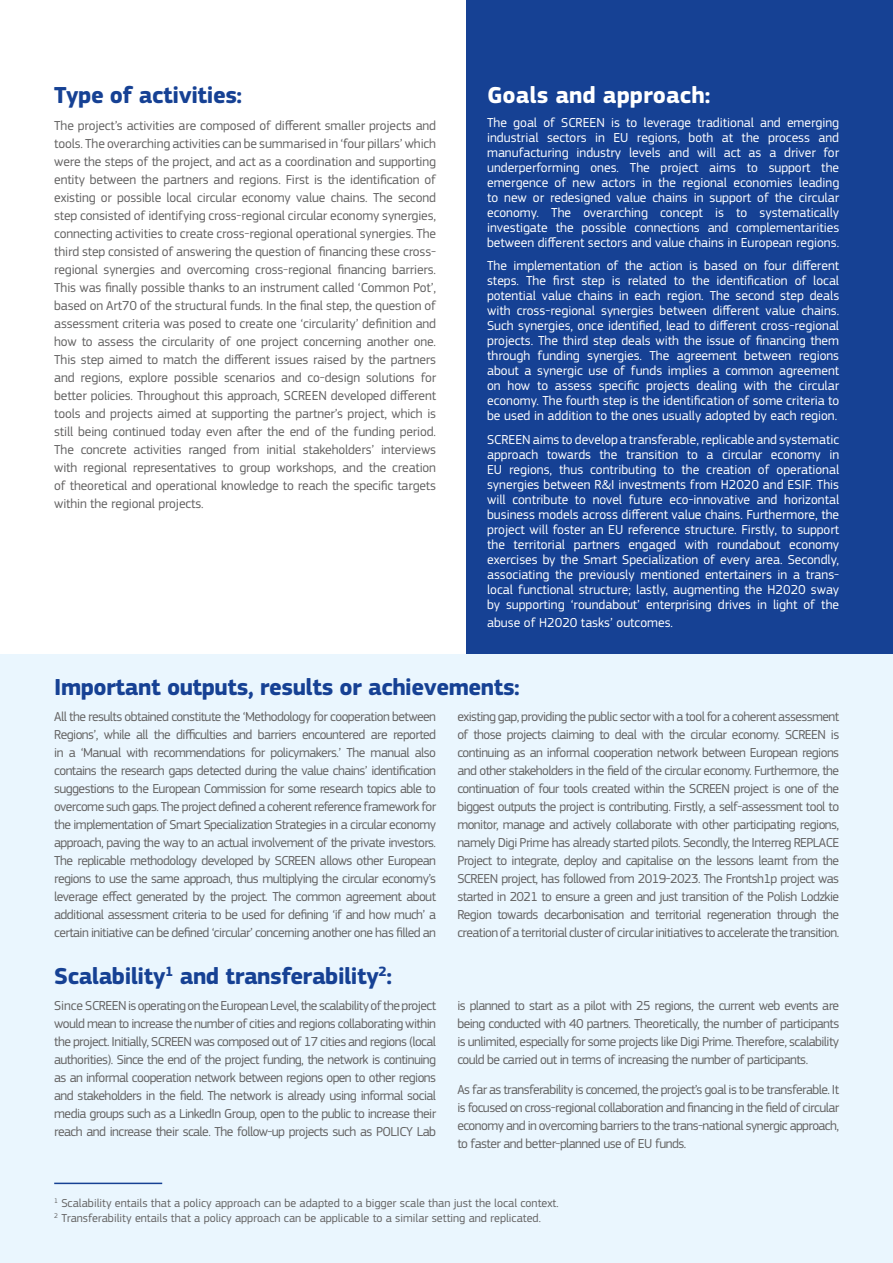
<style>
.page{position:relative;width:893px;height:1263px;background:#fff}
.page>*{position:absolute;margin:0;border:0;box-sizing:border-box;transform-origin:0 0}
.t1{font:700 24px "EC Square Sans Pro";letter-spacing:-.02em;color:#164194}
.t2{font:700 24px "EC Square Sans Pro";color:#fff}
.Body_Text{font:13.5px/18px "EC Square Sans Pro";letter-spacing:-.04em;color:#646363;text-align:justify}
.Body_Text-2{font:13.5px/15px "EC Square Sans Pro";color:#fff;text-align:justify}
.Footnotes{font:12px "EC Square Sans Pro";color:#646363}
</style>
<div class="page">
<div style="left:466px;top:0;width:427px;height:655px;background:#164194"></div>
<div style="left:0;top:655px;width:892px;height:608px;background:#eaf6fe"></div>
<hr style="left:54px;top:1182px;width:108px;height:2px;background:#164194">
<h2 class="t1" style="left:54px;top:81px;width:189px">Type of activities:</h2>
<p class="Body_Text" style="left:54px;top:116px;width:383px">The project’s activities are composed of different smaller projects and tools. The overarching activities can be summarised in ‘four pillars’ which were the steps of the project, and act as a coordination and supporting entity between the partners and regions. First is the identification of existing or possible local circular economy value chains. The second step consisted of identifying cross-regional circular economy synergies, connecting activities to create cross-regional operational synergies. The third step consisted of answering the question of financing these cross&shy;regional synergies and overcoming cross-regional financing barriers.<br>This was finally possible thanks to an instrument called ‘Common Pot’, based on Art70 of the structural funds. In the final step, the question of assessment criteria was posed to create one ‘circularity’ definition and how to assess the circularity of one project concerning another one.<br>This step aimed to match the different issues raised by the partners and regions, explore possible scenarios and co-design solutions for better policies. Throughout this approach, SCREEN developed different tools and projects aimed at supporting the partner’s project, which is still being continued today even after the end of the funding period.<br>The concrete activities ranged from initial stakeholders’ interviews with regional representatives to group workshops, and the creation of theoretical and operational knowledge to reach the specific targets within the regional projects.</p>
<h2 class="t2" style="left:487px;top:81px;width:225px">Goals and approach:</h2>
<p class="Body_Text-2" style="left:487px;top:115px;width:354px">The goal of SCREEN is to leverage traditional and emerging industrial sectors in EU regions, both at the process and manufacturing industry levels and will act as a driver for underperforming ones. The project aims to support the emergence of new actors in the regional economies leading to new or redesigned value chains in support of the circular economy. The overarching concept is to systematically investigate the possible connections and complementarities between different sectors and value chains in European regions.</p>
<p class="Body_Text-2" style="left:487px;top:258px;width:354px">The implementation of the action is based on four different steps. The first step is related to the identification of local potential value chains in each region. The second step deals with cross-regional synergies between different value chains.<br>Such synergies, once identified, lead to different cross-regional projects. The third step deals with the issue of financing them through funding synergies. The agreement between regions about a synergic use of funds implies a common agreement on how to assess specific projects dealing with the circular economy. The fourth step is the identification of some criteria to be used in addition to the ones usually adopted by each region.</p>
<p class="Body_Text-2" style="left:487px;top:432px;width:354px">SCREEN aims to develop a transferable, replicable and systematic approach towards the transition to a circular economy in EU regions, thus contributing to the creation of operational synergies between R&amp;I investments from H2020 and ESIF. This will contribute to novel future eco-innovative and horizontal business models across different value chains. Furthermore, the project will foster an EU reference structure. Firstly, to support the territorial partners engaged with roundabout economy exercises by the Smart Specialization of every area. Secondly, associating the previously mentioned entertainers in a trans&shy;local functional structure; lastly, augmenting the H2020 sway by supporting ‘roundabout’ enterprising drives in light of the</p>
<p class="Body_Text-2" style="left:487px;top:615px;width:187px">abuse of H2020 tasks’ outcomes.</p>
<h2 class="t1" style="left:54px;top:672px;width:467px">Important outputs, results or achievements:</h2>
<p class="Body_Text" style="left:54px;top:708px;width:383px">All the results obtained constitute the ‘Methodology for cooperation between Regions’, while all the difficulties and barriers encountered are reported in a ‘Manual with recommendations for policymakers.’ The manual also contains the research gaps detected during the value chains’ identification suggestions to the European Commission for some research topics able to overcome such gaps. The project defined a coherent reference framework for the implementation of Smart Specialization Strategies in a circular economy approach, paving the way to an actual involvement of the private investors.<br>The replicable methodology developed by SCREEN allows other European regions to use the same approach, thus multiplying the circular economy’s leverage effect generated by the project. The common agreement about additional assessment criteria to be used for defining ‘if and how much’ a certain initiative can be defined ‘circular’ concerning another one has filled an</p>
<p class="Body_Text" style="left:457px;top:708px;width:383px">existing gap, providing the public sector with a tool for a coherent assessment of those projects claiming to deal with the circular economy. SCREEN is continuing as an informal cooperation network between European regions and other stakeholders in the field of the circular economy. Furthermore, the continuation of four tools created within the SCREEN project is one of the biggest outputs the project is contributing. Firstly, a self-assessment tool to monitor, manage and actively collaborate with other participating regions, namely Digi Prime has already started pilots. Secondly, the Interreg REPLACE Project to integrate, deploy and capitalise on the lessons learnt from the SCREEN project, has followed from 2019-2023. The Frontsh1p project was started in 2021 to ensure a green and just transition of the Polish Lodzkie Region towards decarbonisation and territorial regeneration through the creation of a territorial cluster of circular initiatives to accelerate the transition.</p>
<h2 class="t1" style="left:54px;top:962px;width:339px">Scalability<sup>1</sup> and transferability<sup>2</sup>:</h2>
<p class="Body_Text" style="left:54px;top:997px;width:383px">Since SCREEN is operating on the European Level, the scalability of the project would mean to increase the number of cities and regions collaborating within the project. Initially, SCREEN was composed out of 17 cities and regions (local authorities). Since the end of the project funding, the network is continuing as an informal cooperation network between regions open to other regions and stakeholders in the field. The network is already using informal social media groups such as a LinkedIn Group, open to the public to increase their reach and increase their scale. The follow-up projects such as POLICY Lab</p>
<p class="Body_Text" style="left:457px;top:997px;width:383px">is planned to start as a pilot with 25 regions, the current web events are being conducted with 40 partners. Theoretically, the number of participants is unlimited, especially for some projects like Digi Prime. Therefore, scalability could be carried out in terms of increasing the number of participants.</p>
<p class="Body_Text" style="left:457px;top:1080px;width:383px">As far as transferability is concerned, the project’s goal is to be transferable. It is focused on cross-regional collaboration and financing in the field of circular economy and in overcoming barriers to the trans-national synergic approach, to faster and better-planned use of EU funds.</p>
<p class="Footnotes" style="left:54px;top:1196px;width:506px"><sup>1</sup> Scalability entails that a policy approach can be adapted to a bigger scale than just the local context.</p>
<p class="Footnotes" style="left:54px;top:1211px;width:488px"><sup>2</sup> Transferability entails that a policy approach can be applicable to a similar setting and replicated.</p>
</div>
